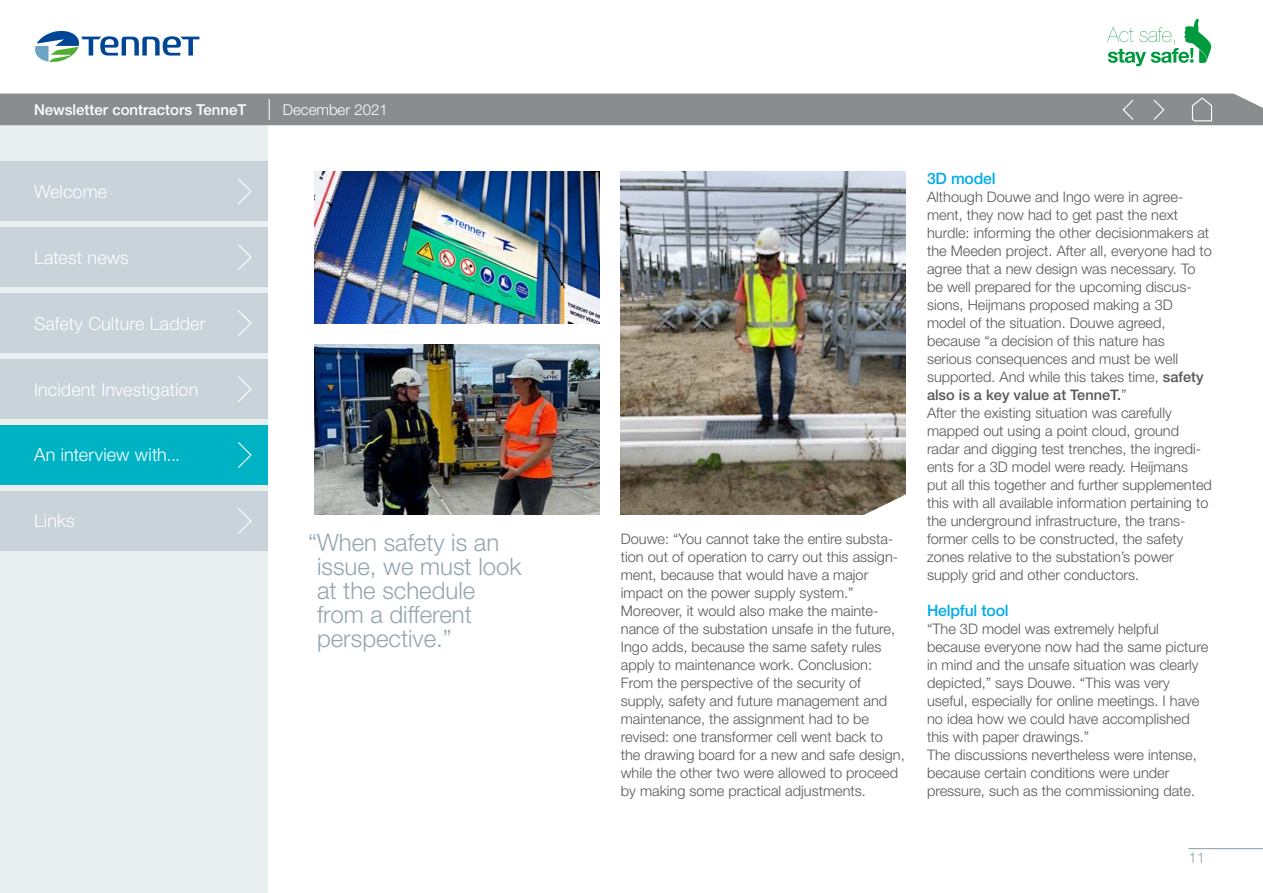
<style>
.page{position:relative;width:1263px;height:893px;background:#fff}
.page>*{position:absolute;margin:0;border:0;box-sizing:border-box;transform-origin:0 0}
.t1{font:300 24px/24px "Helvetica Neue LT Pro";color:#95a6b0}
.t2{font:300 18px "Helvetica Neue LT Pro";letter-spacing:.005em;color:#fff}
.t3{font:500 15.75px "Helvetica Neue LT Pro";letter-spacing:-.01em;color:#00ace9}
.t4{font:500 15px "Helvetica Neue LT Pro";color:#fff}
.t5{font:300 15px "Helvetica Neue LT Pro";color:#fff}
.t6{font:300 15px "Helvetica Neue LT Pro";color:#95a6b0}
.t7{font:300 14.55px/18px "Helvetica Neue LT Pro";color:#575756}
.s1{font-weight:500}
</style>
<div class="page">
<div style="left:0;top:125px;width:268px;height:768px;background:#e9eeef"></div>
<div style="left:0;top:162px;width:268px;height:59px;background:#c8d3da"></div>
<svg style="left:238px;top:178px;width:14px;height:26px"></svg>
<div style="left:0;top:293px;width:268px;height:60px;background:#c8d3da"></div>
<div style="left:0;top:425px;width:268px;height:60px;background:#00b3c4"></div>
<div style="left:0;top:491px;width:268px;height:60px;background:#c8d3da"></div>
<div style="left:0;top:227px;width:268px;height:60px;background:#c8d3da"></div>
<div style="left:0;top:359px;width:268px;height:60px;background:#c8d3da"></div>
<svg style="left:238px;top:376px;width:14px;height:26px"></svg>
<svg style="left:238px;top:244px;width:14px;height:26px"></svg>
<svg style="left:238px;top:442px;width:14px;height:26px"></svg>
<svg style="left:238px;top:508px;width:14px;height:26px"></svg>
<svg style="left:238px;top:310px;width:14px;height:26px"></svg>
<div style="left:0;top:94px;width:1263px;height:31px;background:#8a8d8e"></div>
<svg style="left:1107px;top:19px;width:104px;height:47px"></svg>
<hr style="left:1188px;top:848px;width:75px;height:1px;background:#95a6b0">
<svg style="left:35px;top:31px;width:164px;height:31px"></svg>
<img style="left:621px;top:171px;width:285px;height:343px">
<img style="left:315px;top:171px;width:285px;height:152px">
<svg style="left:857px;top:489px;width:49px;height:26px"></svg>
<img style="left:315px;top:344px;width:285px;height:170px">
<p class="t4" style="left:34px;top:101px;width:214px">Newsletter contractors TenneT</p>
<p class="t5" style="left:283px;top:100px;width:106px">December 2021</p>
<p class="t2" style="left:34px;top:180px;width:75px">Welcome</p>
<p class="t2" style="left:34px;top:246px;width:96px">Latest news</p>
<p class="t2" style="left:34px;top:312px;width:173px">Safety Culture Ladder</p>
<p class="t2" style="left:34px;top:378px;width:166px">Incident Investigation</p>
<p class="t2" style="left:34px;top:444px;width:148px">An interview with...</p>
<p class="t2" style="left:34px;top:510px;width:42px">Links</p>
<h1 class="t1" style="left:317px;top:530px;width:206px;text-indent:-9px">“When safety is an issue, we must look at the schedule from a different perspective.”</h1>
<p class="t7" style="left:621px;top:529px;width:285px">Douwe: “You cannot take the entire substa&shy;tion out of operation to carry out this assign&shy;ment, because that would have a major impact on the power supply system.” Moreover, it would also make the mainte&shy;nance of the substation unsafe in the future, Ingo adds, because the same safety rules apply to maintenance work. Conclusion:<br>From the perspective of the security of supply, safety and future management and maintenance, the assignment had to be revised: one transformer cell went back to the drawing board for a new and safe design, while the other two were allowed to proceed by making some practical adjustments.</p>
<p class="t3" style="left:927px;top:169px;width:70px">3D model</p>
<p class="t7" style="left:927px;top:187px;width:286px">Although Douwe and Ingo were in agree&shy;ment, they now had to get past the next hurdle: informing the other decisionmakers at the Meeden project. After all, everyone had to agree that a new design was necessary. To be well prepared for the upcoming discus&shy;sions, Heijmans proposed making a 3D model of the situation. Douwe agreed, because “a decision of this nature has serious consequences and must be well supported. And while this takes time, <span class="s1">safety also is a key value at TenneT.</span>”<br>After the existing situation was carefully mapped out using a point cloud, ground radar and digging test trenches, the ingredi&shy;ents for a 3D model were ready. Heijmans put all this together and further supplemented this with all available information pertaining to the underground infrastructure, the trans&shy;former cells to be constructed, the safety zones relative to the substation’s power supply grid and other conductors.</p>
<p class="t3" style="left:927px;top:601px;width:83px">Helpful tool</p>
<p class="t7" style="left:927px;top:619px;width:283px">“The 3D model was extremely helpful because everyone now had the same picture in mind and the unsafe situation was clearly depicted,” says Douwe. “This was very useful, especially for online meetings. I have no idea how we could have accomplished this with paper drawings.”<br>The discussions nevertheless were intense, because certain conditions were under pressure, such as the commissioning date.</p>
<p class="t6" style="left:1188px;top:849px;width:18px">11</p>
</div>
